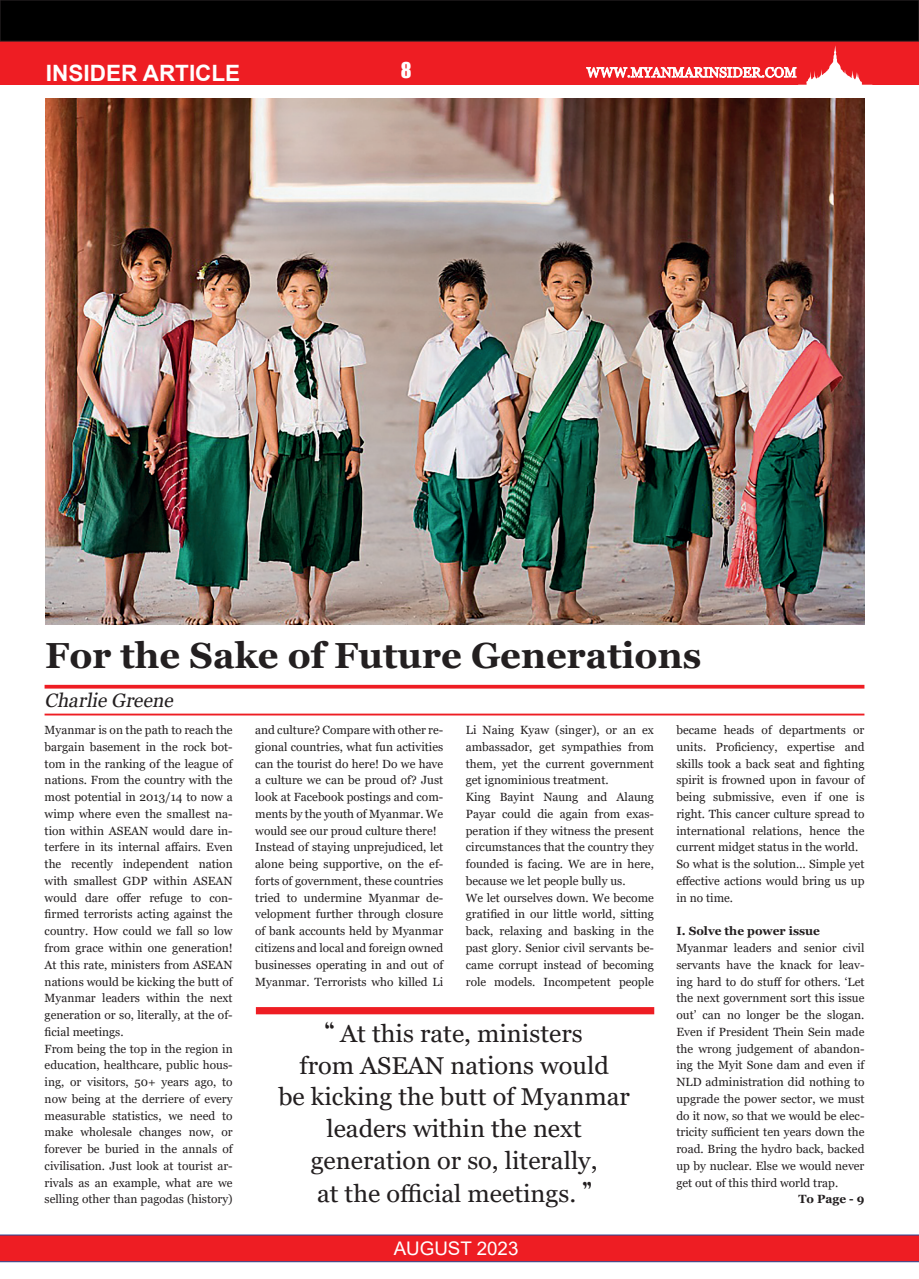
<style>
.page{position:relative;width:919px;height:1279px;background:#fff}
.page>*{position:absolute;margin:0;border:0;box-sizing:border-box;transform-origin:0 0}
.t1{font:700 36.25px "Georgia";color:#231f20}
.t2{font:24.38px "Georgia";color:#231f20;scale:1.04 1}
.t3{font:700 22.5px "Arial";color:#fff}
.t4{font:20px "Impact";color:#fff}
.t5{font:italic 19.38px "Georgia";color:#231f20}
.t6{font:18.75px "Arial";color:#fff}
.t7{font:11.88px/16.8px "Georgia";color:#231f20;text-align:justify}
.t8{font:700 11.88px "Georgia";color:#231f20}
.s1{font-family:"Win Researcher";font-size:29.38px}
</style>
<div class="page">
<div style="left:0;top:38px;width:797px;height:46px;background:#ee1d23"></div>
<div style="left:0;top:37px;width:797px;height:48px;border:1px solid #ee1d23"></div>
<div style="left:872px;top:38px;width:45px;height:46px;background:#ee1d23"></div>
<div style="left:871px;top:37px;width:47px;height:48px;border:1px solid #ee1d23"></div>
<div style="left:0;top:0;width:918px;height:41px;background:#000"></div>
<div style="left:0;top:0;width:918px;height:41px;border:1px solid #231f20"></div>
<svg style="left:458px;top:39px;width:422px;height:46px"></svg>
<svg style="left:0;top:1234px;width:918px;height:27px;background:#e6222b"></svg>
<svg style="left:256px;top:1007px;width:398px;height:7px;background:#ee1f25"></svg>
<svg style="left:45px;top:684px;width:819px;height:4px;background:#f14c51"></svg>
<hr style="left:45px;top:713px;width:819px;height:2px;background:#ee1d23">
<img style="left:45px;top:98px;width:819px;height:526px">
<p class="t3" style="left:46px;top:57px;width:196px">INSIDER ARTICLE</p>
<h3 class="t4" style="left:400px;top:55px;width:12px">8</h3>
<p class="t1" style="left:45px;top:632px;width:657px">For the Sake of Future Generations</p>
<p class="t5" style="left:45px;top:688px;width:134px">Charlie Greene</p>
<p class="t7" style="left:45px;top:721px;width:189px">Myanmar is on the path to reach the bargain basement in the rock bot&shy;tom in the ranking of the league of nations. From the country with the most potential in 2013/14 to now a wimp where even the smallest na&shy;tion within ASEAN would dare in&shy;terfere in its internal affairs. Even the recently independent nation with smallest GDP within ASEAN would dare offer refuge to con&shy;firmed terrorists acting against the country. How could we fall so low from grace within one generation!<br>At this rate, ministers from ASEAN nations would be kicking the butt of Myanmar leaders within the next generation or so, literally, at the of&shy;ficial meetings.</p>
<p class="t7" style="left:45px;top:1040px;width:189px">From being the top in the region in education, healthcare, public hous&shy;ing, or visitors, 50+ years ago, to now being at the derriere of every measurable statistics, we need to make wholesale changes now, or forever be buried in the annals of civilisation. Just look at tourist ar&shy;rivals as an example, what are we selling other than pagodas (history)</p>
<p class="t7" style="left:465px;top:721px;width:189px">Li Naing Kyaw (singer), or an ex ambassador, get sympathies from them, yet the current government get ignominious treatment.</p>
<p class="t7" style="left:465px;top:788px;width:189px">King Bayint Naung and Alaung Payar could die again from exas&shy;peration if they witness the present circumstances that the country they founded is facing. We are in here, because we let people bully us.</p>
<p class="t7" style="left:465px;top:889px;width:189px">We let ourselves down. We become gratified in our little world, sitting back, relaxing and basking in the past glory. Senior civil servants be&shy;came corrupt instead of becoming role models. Incompetent people</p>
<p class="t7" style="left:255px;top:721px;width:189px">and culture? Compare with other re&shy;gional countries, what fun activities can the tourist do here! Do we have a culture we can be proud of? Just look at Facebook postings and com&shy;ments by the youth of Myanmar. We would see our proud culture there!</p>
<p class="t7" style="left:255px;top:839px;width:189px">Instead of staying unprejudiced, let alone being supportive, on the ef&shy;forts of government, these countries tried to undermine Myanmar de&shy;velopment further through closure of bank accounts held by Myanmar citizens and local and foreign owned businesses operating in and out of Myanmar. Terrorists who killed Li</p>
<p class="t7" style="left:676px;top:721px;width:189px">became heads of departments or units. Proficiency, expertise and skills took a back seat and fighting spirit is frowned upon in favour of being submissive, even if one is right. This cancer culture spread to international relations, hence the current midget status in the world.</p>
<p class="t7" style="left:676px;top:855px;width:189px">So what is the solution… Simple yet effective actions would bring us up in no time.</p>
<p class="t8" style="left:676px;top:923px;width:145px">I. Solve the power issue</p>
<p class="t7" style="left:676px;top:939px;width:189px">Myanmar leaders and senior civil servants have the knack for leav&shy;ing hard to do stuff for others. ‘Let the next government sort this issue out’ can no longer be the slogan.<br>Even if President Thein Sein made the wrong judgement of abandon&shy;ing the Myit Sone dam and even if NLD administration did nothing to upgrade the power sector, we must do it now, so that we would be elec&shy;tricity sufficient ten years down the road. Bring the hydro back, backed up by nuclear. Else we would never get out of this third world trap.</p>
<p class="t8" style="left:798px;top:1191px;width:67px">To Page - 9</p>
<p class="t2" style="left:325px;top:1018px;width:248px"><span class="s1">]]</span> At this rate, ministers</p>
<p class="t2" style="left:299px;top:1050px;width:299px">from ASEAN nations would</p>
<p class="t2" style="left:278px;top:1081px;width:339px">be kicking the butt of Myanmar</p>
<p class="t2" style="left:326px;top:1113px;width:247px">leaders within the next</p>
<p class="t2" style="left:310px;top:1145px;width:277px">generation or so, literally,</p>
<p class="t2" style="left:317px;top:1178px;width:265px">at the official meetings. <span class="s1">}}</span></p>
<h3 class="t6" style="left:393px;top:1234px;width:126px">AUGUST 2023</h3>
</div>
